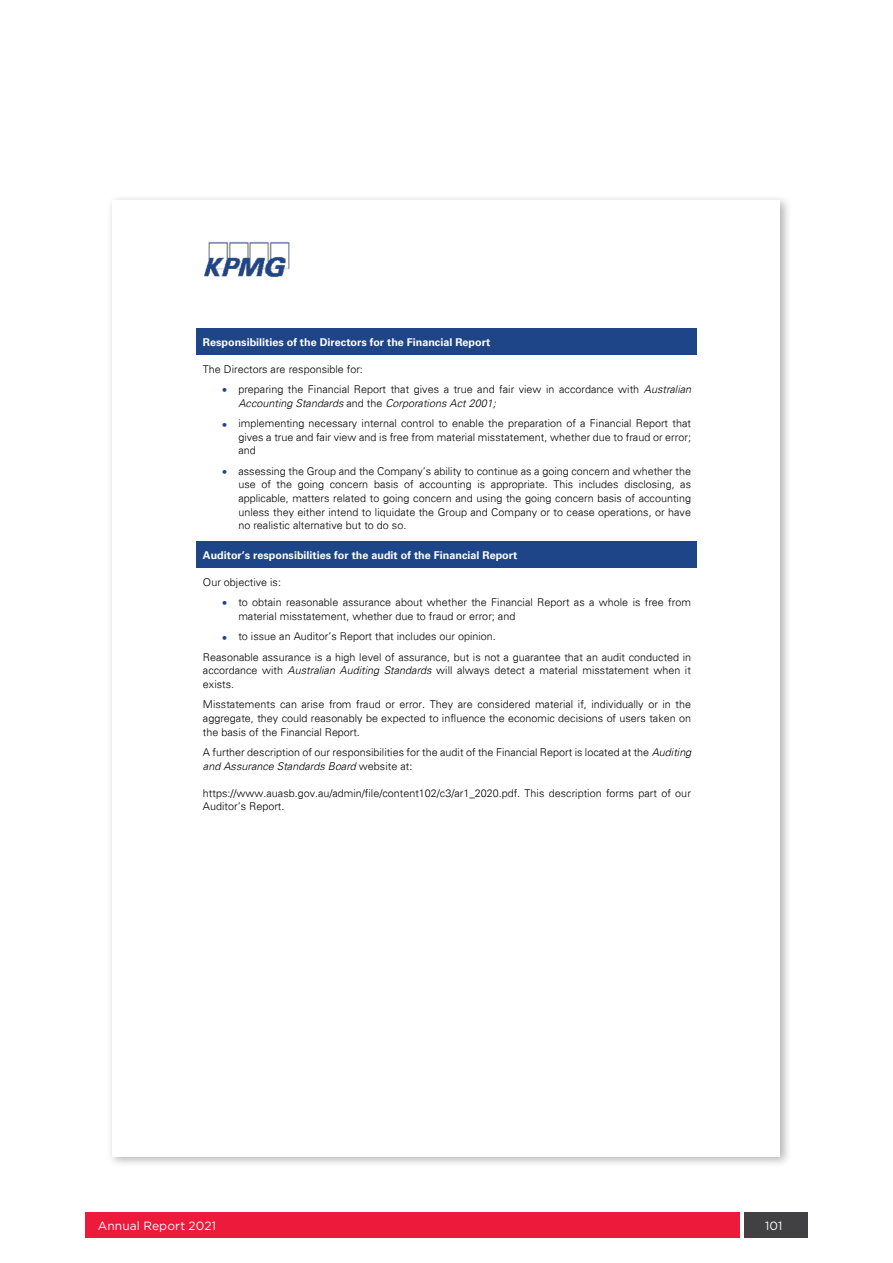
<style>
.page{position:relative;width:893px;height:1263px;background:#fff}
.page>*{position:absolute;margin:0;border:0;box-sizing:border-box;transform-origin:0 0}
.t1{font:12px "Gotham";letter-spacing:.01em;color:#fff}
.t2{font:300 10.8px/13.6px "Univers 45";color:#000}
.t3{font:700 10.8px "Univers 65";color:#fff}
.s1{color:#20438b}
.s2{font-style:italic}
</style>
<div class="page">
<div style="left:744px;top:1212px;width:64px;height:25px;background:#414042"></div>
<div style="left:85px;top:1212px;width:655px;height:25px;background:#ed1a3b"></div>
<div style="left:107px;top:194px;width:685px;height:974px;background:#000;opacity:.3"></div>
<div style="left:113px;top:200px;width:667px;height:957px;background:#fff"></div>
<div style="left:203px;top:335px;width:488px;height:14px;background:#1e4587"></div>
<div style="left:196px;top:329px;width:501px;height:6px;background:#1e4587"></div>
<div style="left:196px;top:349px;width:501px;height:6px;background:#1e4587"></div>
<div style="left:203px;top:548px;width:488px;height:14px;background:#1e4587"></div>
<div style="left:196px;top:542px;width:501px;height:6px;background:#1e4587"></div>
<div style="left:196px;top:562px;width:501px;height:6px;background:#1e4587"></div>
<img style="left:204px;top:242px;width:86px;height:36px">
<p class="t3" style="left:203px;top:336px;width:289px">Responsibilities of the Directors for the Financial Report</p>
<p class="t2" style="left:203px;top:362px;width:162px">The Directors are responsible for:</p>
<p class="t2" style="left:238px;top:382px;width:454px;text-indent:-16px"><span class="s1">•</span> preparing the Financial Report that gives a true and fair view in accordance with <span class="s2">Australian<br>Accounting Standards</span> and the <span class="s2">Corporations Act 2001;</span></p>
<p class="t2" style="left:238px;top:416px;width:454px;text-align:justify;text-indent:-16px"><span class="s1">•</span> implementing necessary internal control to enable the preparation of a Financial Report that gives a true and fair view and is free from material misstatement, whether due to fraud or error; and</p>
<p class="t2" style="left:238px;top:464px;width:454px;text-align:justify;text-indent:-16px"><span class="s1">•</span> assessing the Group and the Company’s ability to continue as a going concern and whether the use of the going concern basis of accounting is appropriate. This includes disclosing, as applicable, matters related to going concern and using the going concern basis of accounting unless they either intend to liquidate the Group and Company or to cease operations, or have no realistic alternative but to do so.</p>
<p class="t3" style="left:203px;top:549px;width:316px">Auditor’s responsibilities for the audit of the Financial Report</p>
<p class="t2" style="left:203px;top:575px;width:80px">Our objective is:</p>
<p class="t2" style="left:238px;top:595px;width:454px;text-indent:-16px"><span class="s1">•</span> to obtain reasonable assurance about whether the Financial Report as a whole is free from material misstatement, whether due to fraud or error; and</p>
<p class="t2" style="left:203px;top:626px;width:490px;line-height:20.4px;text-indent:19px"><span class="s1">•</span> to issue an Auditor’s Report that includes our opinion.<br>Reasonable assurance is a high level of assurance, but is not a guarantee that an audit conducted in</p>
<p class="t2" style="left:203px;top:663px;width:490px">accordance with <span class="s2">Australian Auditing Standards</span> will always detect a material misstatement when it exists.</p>
<p class="t2" style="left:203px;top:697px;width:490px;text-align:justify">Misstatements can arise from fraud or error. They are considered material if, individually or in the aggregate, they could reasonably be expected to influence the economic decisions of users taken on the basis of the Financial Report.</p>
<p class="t2" style="left:203px;top:745px;width:490px">A further description of our responsibilities for the audit of the Financial Report is located at the <span class="s2">Auditing and Assurance Standards Board</span> website at:</p>
<p class="t2" style="left:203px;top:786px;width:489px">https://www.auasb.gov.au/admin/file/content102/c3/ar1_2020.pdf. This description forms part of our<br>Auditor’s Report.</p>
<p class="t1" style="left:98px;top:1218px;width:120px">Annual Report 2021</p>
<p class="t1" style="left:765px;top:1218px;width:19px">101</p>
</div>
